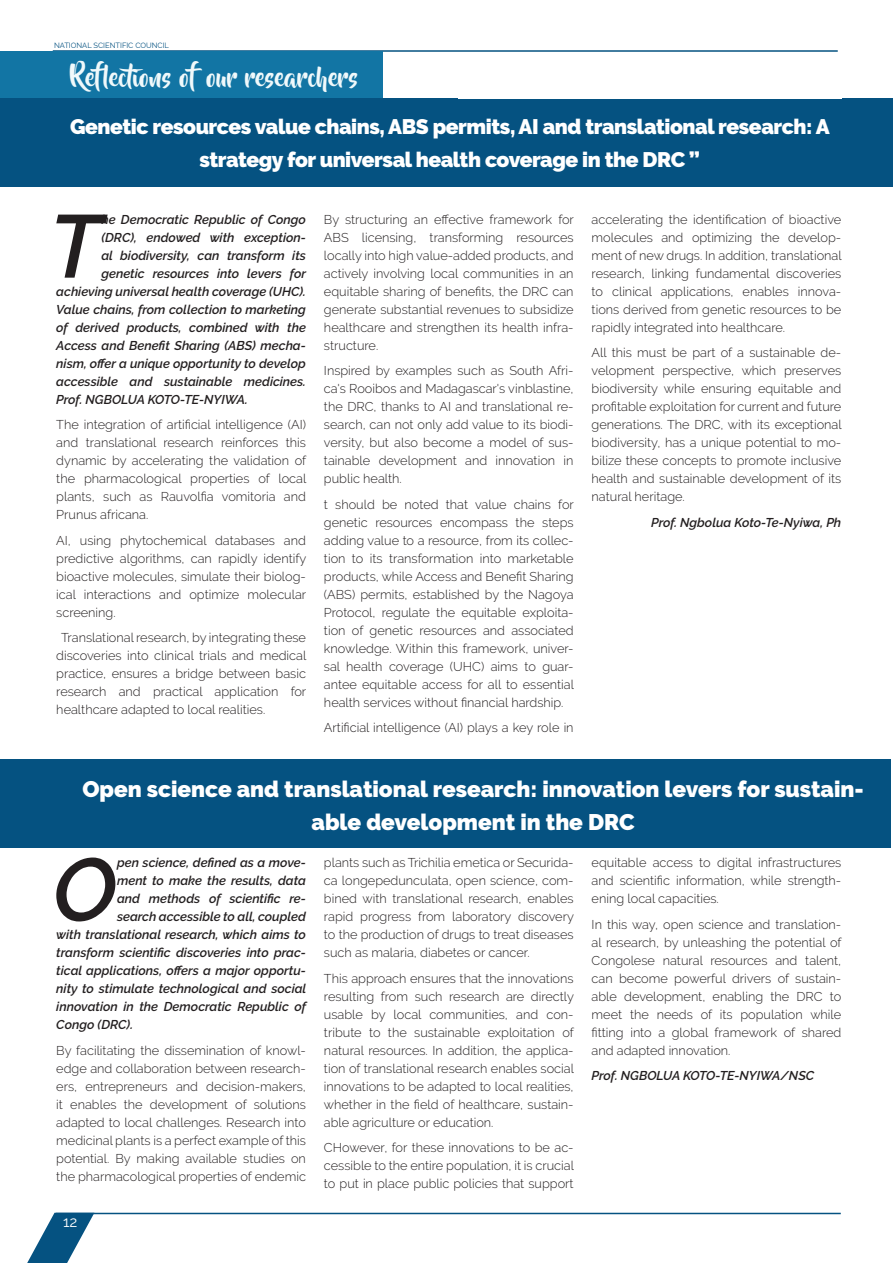
<style>
.page{position:relative;width:893px;height:1263px;background:#fff}
.page>*{position:absolute;margin:0;border:0;box-sizing:border-box;transform-origin:0 0}
.t1{font:italic 600 88.8px "Raleway";color:#231f20}
.t2{font:25.5px "Beyond The Mountains";color:#f0f9fb}
.t3{font:900 22.5px/33px "Raleway";color:#fff;text-align:center}
.t4{font:900 21px/33px "Raleway";letter-spacing:-.02em;color:#fff;text-align:center}
.t5{font:15px "Raleway";color:#fff}
.t6{font:300 12.75px/18px "Raleway";color:#231f20;text-align:justify}
.t7{font:italic 600 12.75px "Raleway";color:#231f20}
.t8{font:7.5px "Raleway";color:#055281}
</style>
<div class="page">
<hr style="left:56px;top:1213px;width:785px;height:1px;background:#055281">
<svg style="left:27px;top:1213px;width:67px;height:50px"></svg>
<hr style="left:53px;top:50px;width:785px;height:2px;background:#055281">
<div style="left:0;top:51px;width:383px;height:50px;background:#1275a4"></div>
<div style="left:1px;top:98px;width:892px;height:89px;background:#055281"></div>
<div style="left:0;top:759px;width:891px;height:88px;background:#055281"></div>
<div style="left:458px;top:82px;width:383px;height:17px;background:#fff"></div>
<p class="t8" style="left:54px;top:41px;width:117px">NATIONAL SCIENTIFIC COUNCIL</p>
<p class="t2" style="left:70px;top:63px;width:290px">Reflections of our researchers</p>
<p class="t4" style="left:70px;top:110px;width:761px">Genetic resources value chains, ABS permits, AI and translational research: A strategy for universal health coverage in the DRC ”</p>
<p class="t7" style="left:101px;top:212px;width:206px">he Democratic Republic of Congo</p>
<p class="t7" style="left:101px;top:230px;width:206px">(DRC), endowed with exception-</p>
<p class="t7" style="left:101px;top:248px;width:206px">al biodiversity, can transform its</p>
<p class="t7" style="left:101px;top:266px;width:206px">genetic resources into levers for</p>
<p class="t7" style="left:56px;top:284px;width:251px">achieving universal health coverage (UHC).</p>
<p class="t7" style="left:56px;top:302px;width:251px">Value chains, from collection to marketing</p>
<p class="t7" style="left:56px;top:320px;width:251px">of derived products, combined with the</p>
<p class="t7" style="left:56px;top:338px;width:251px">Access and Benefit Sharing (ABS) mecha-</p>
<p class="t7" style="left:56px;top:356px;width:251px">nism, offer a unique opportunity to develop</p>
<p class="t7" style="left:56px;top:374px;width:251px">accessible and sustainable medicines.</p>
<p class="t7" style="left:56px;top:392px;width:193px">Prof. NGBOLUA KOTO-TE-NYIWA.</p>
<p class="t6" style="left:56px;top:416px;width:252px">The integration of artificial intelligence (AI) and translational research reinforces this dynamic by accelerating the validation of the pharmacological properties of local plants, such as Rauvolfia vomitoria and Prunus africana.</p>
<p class="t6" style="left:56px;top:531px;width:252px">AI, using phytochemical databases and predictive algorithms, can rapidly identify bioactive molecules, simulate their biolog&shy;ical interactions and optimize molecular screening.</p>
<p class="t6" style="left:56px;top:629px;width:252px;text-indent:5px">Translational research, by integrating these discoveries into clinical trials and medical practice, ensures a bridge between basic research and practical application for healthcare adapted to local realities.</p>
<p class="t1" style="left:49px;top:195px;width:54px">T</p>
<p class="t6" style="left:324px;top:210px;width:251px">By structuring an effective framework for ABS licensing, transforming resources locally into high value-added products, and actively involving local communities in an equitable sharing of benefits, the DRC can generate substantial revenues to subsidize healthcare and strengthen its health infra&shy;structure.</p>
<p class="t6" style="left:324px;top:362px;width:251px">Inspired by examples such as South Afri&shy;ca's Rooibos and Madagascar's vinblastine, the DRC, thanks to AI and translational re&shy;search, can not only add value to its biodi&shy;versity, but also become a model of sus&shy;tainable development and innovation in public health.</p>
<p class="t6" style="left:324px;top:495px;width:252px">t should be noted that value chains for genetic resources encompass the steps adding value to a resource, from its collec&shy;tion to its transformation into marketable products, while Access and Benefit Sharing (ABS) permits, established by the Nagoya Protocol, regulate the equitable exploita&shy;tion of genetic resources and associated knowledge. Within this framework, univer&shy;sal health coverage (UHC) aims to guar&shy;antee equitable access for all to essential health services without financial hardship.</p>
<p class="t6" style="left:324px;top:719px;width:251px">Artificial intelligence (AI) plays a key role in</p>
<p class="t6" style="left:592px;top:210px;width:252px">accelerating the identification of bioactive molecules and optimizing the develop&shy;ment of new drugs. In addition, translational research, linking fundamental discoveries to clinical applications, enables innova&shy;tions derived from genetic resources to be rapidly integrated into healthcare.</p>
<p class="t6" style="left:592px;top:344px;width:252px">All this must be part of a sustainable de&shy;velopment perspective, which preserves biodiversity while ensuring equitable and profitable exploitation for current and future generations. The DRC, with its exceptional biodiversity, has a unique potential to mo&shy;bilize these concepts to promote inclusive health and sustainable development of its natural heritage.</p>
<p class="t7" style="left:651px;top:515px;width:192px">Prof. Ngbolua Koto-Te-Nyiwa, Ph</p>
<p class="t3" style="left:82px;top:773px;width:783px">Open science and translational research: innovation levers for sustain&shy;able development in the DRC</p>
<p class="t1" style="left:53px;top:838px;width:66px">O</p>
<p class="t7" style="left:117px;top:855px;width:190px">pen science, defined as a move-</p>
<p class="t7" style="left:117px;top:873px;width:190px">ment to make the results, data</p>
<p class="t7" style="left:117px;top:891px;width:190px">and methods of scientific re-</p>
<p class="t7" style="left:117px;top:909px;width:190px">search accessible to all, coupled</p>
<p class="t7" style="left:56px;top:927px;width:251px">with translational research, which aims to</p>
<p class="t7" style="left:56px;top:945px;width:251px">transform scientific discoveries into prac-</p>
<p class="t7" style="left:56px;top:963px;width:251px">tical applications, offers a major opportu-</p>
<p class="t7" style="left:56px;top:981px;width:251px">nity to stimulate technological and social</p>
<p class="t7" style="left:56px;top:999px;width:251px">innovation in the Democratic Republic of</p>
<p class="t7" style="left:56px;top:1017px;width:78px">Congo (DRC).</p>
<p class="t6" style="left:56px;top:1041px;width:251px">By facilitating the dissemination of knowl&shy;edge and collaboration between research&shy;ers, entrepreneurs and decision-makers, it enables the development of solutions adapted to local challenges. Research into medicinal plants is a perfect example of this potential. By making available studies on the pharmacological properties of endemic</p>
<p class="t5" style="left:63px;top:1213px;width:16px">12</p>
<p class="t6" style="left:324px;top:853px;width:251px">plants such as Trichilia emetica or Securida&shy;ca longepedunculata, open science, com&shy;bined with translational research, enables rapid progress from laboratory discovery to the production of drugs to treat diseases such as malaria, diabetes or cancer.</p>
<p class="t6" style="left:324px;top:969px;width:252px">This approach ensures that the innovations resulting from such research are directly usable by local communities, and con&shy;tribute to the sustainable exploitation of natural resources. In addition, the applica&shy;tion of translational research enables social innovations to be adapted to local realities, whether in the field of healthcare, sustain&shy;able agriculture or education.</p>
<p class="t6" style="left:324px;top:1138px;width:252px">CHowever, for these innovations to be ac&shy;cessible to the entire population, it is crucial to put in place public policies that support</p>
<p class="t6" style="left:592px;top:853px;width:251px">equitable access to digital infrastructures and scientific information, while strength&shy;ening local capacities.</p>
<p class="t6" style="left:592px;top:915px;width:251px">In this way, open science and translation&shy;al research, by unleashing the potential of Congolese natural resources and talent, can become powerful drivers of sustain&shy;able development, enabling the DRC to meet the needs of its population while fitting into a global framework of shared and adapted innovation.</p>
<p class="t7" style="left:592px;top:1068px;width:224px">Prof. NGBOLUA KOTO-TE-NYIWA/NSC</p>
</div>
